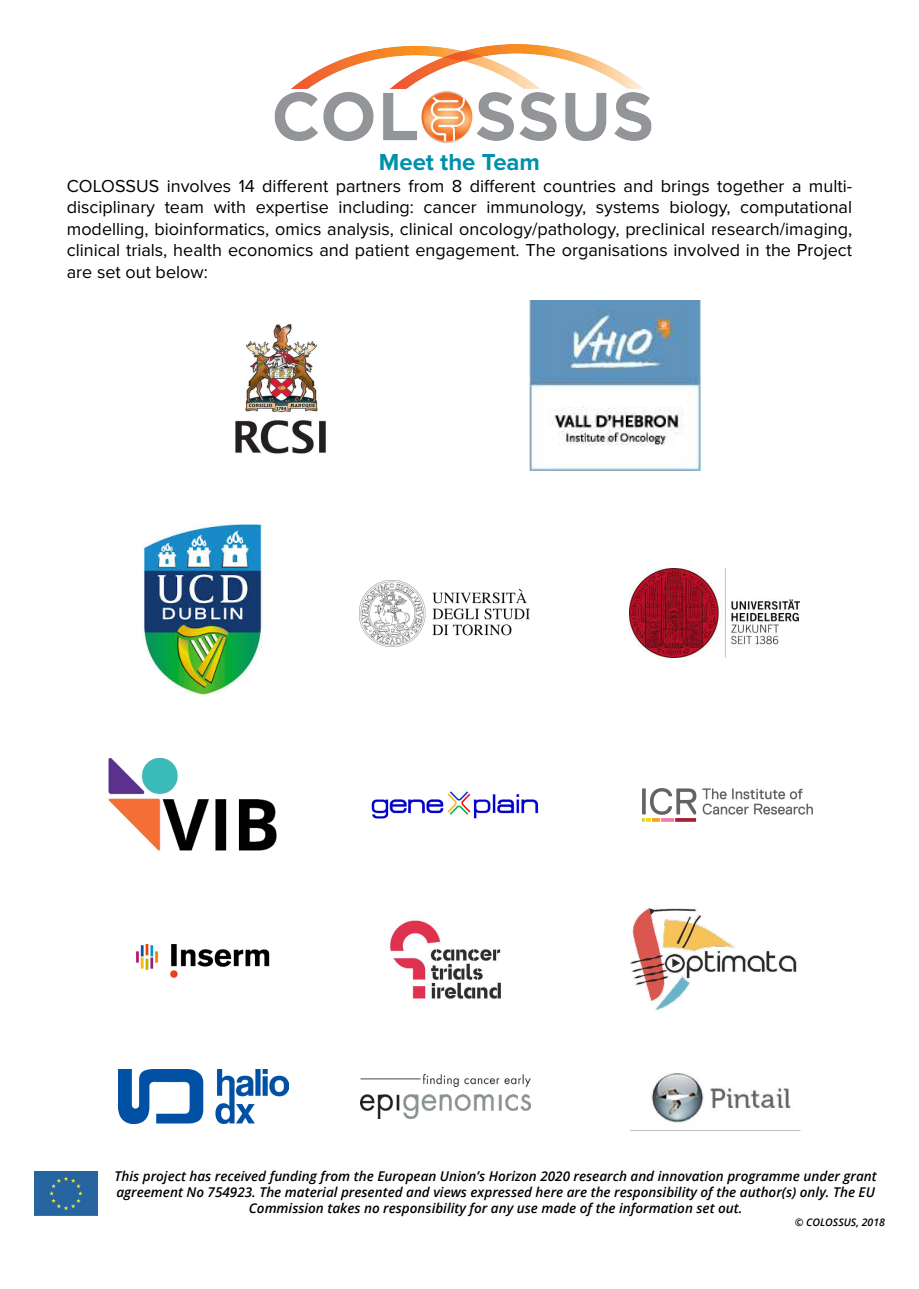
<style>
.page{position:relative;width:919px;height:1289px;background:#fff}
.page>*{position:absolute;margin:0;border:0;box-sizing:border-box;transform-origin:0 0}
.t1{font:700 24px "Proxima Nova";color:#0090aa}
.t2{font:18px/21.6px "Proxima Nova";color:#000;text-align:justify}
.t3{font:italic 600 13.5px/16.2px "Open Sans";color:#000;text-align:center}
.t4{font:italic 600 10.5px "Open Sans";color:#000}
</style>
<div class="page">
<div style="left:34px;top:1171px;width:64px;height:44px;background:#2765a0"></div>
<img style="left:529px;top:300px;width:171px;height:170px">
<img style="left:235px;top:324px;width:91px;height:130px">
<img style="left:371px;top:791px;width:168px;height:27px">
<img style="left:108px;top:758px;width:169px;height:92px">
<img style="left:642px;top:788px;width:170px;height:33px">
<img style="left:136px;top:944px;width:134px;height:34px">
<img style="left:630px;top:908px;width:167px;height:102px">
<img style="left:389px;top:920px;width:112px;height:81px">
<img style="left:118px;top:1069px;width:170px;height:54px">
<img style="left:360px;top:1074px;width:170px;height:44px">
<img style="left:651px;top:1073px;width:140px;height:50px">
<img style="left:359px;top:580px;width:170px;height:66px">
<img style="left:629px;top:569px;width:170px;height:89px">
<img style="left:142px;top:524px;width:121px;height:170px">
<img style="left:274px;top:45px;width:378px;height:98px">
<h1 class="t1" style="left:379px;top:152px;width:163px">Meet the Team</h1>
<p class="t2" style="left:67px;top:176px;width:786px">COLOSSUS involves 14 different partners from 8 different countries and brings together a multi&shy;disciplinary team with expertise including: cancer immunology, systems biology, computational modelling, bioinformatics, omics analysis, clinical oncology/pathology, preclinical research/imaging, clinical trials, health economics and patient engagement. The organisations involved in the Project are set out below:</p>
<p class="t3" style="left:115px;top:1169px;width:763px">This project has received funding from the European Union’s Horizon 2020 research and innovation programme under grant agreement No 754923. The material presented and views expressed here are the responsibility of the author(s) only. The EU<br>Commission takes no responsibility for any use made of the information set out.</p>
<p class="t4" style="left:794px;top:1217px;width:92px">© COLOSSUS, 2018</p>
</div>
